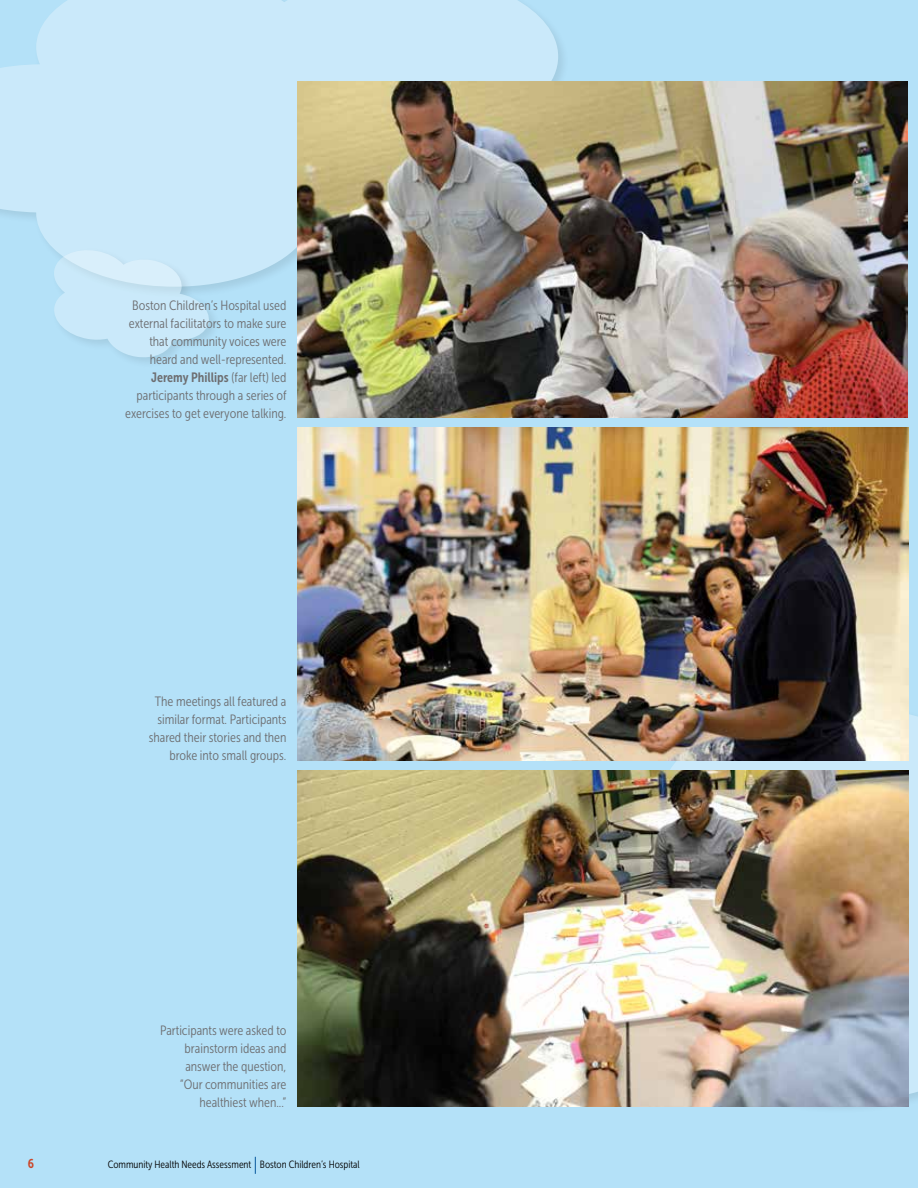
<style>
.page{position:relative;width:918px;height:1188px;background:#b4e1f8}
.page>*{position:absolute;margin:0;border:0;box-sizing:border-box;transform-origin:0 0}
.t1{font:13.5px/18px "Museo Sans Cond 300";color:#6d6e71;text-align:right}
.t2{font:13.5px "Museo Sans Cond 700";color:#6d6e71}
.t3{font:12.75px "Museo Sans Cond 700";color:#cb4629}
.t4{font:10.5px "Museo Sans Cond 300";color:#000}
.s1{font-family:"Museo Sans Cond 300"}
.s2{font-size:18px;color:#00529a}
</style>
<div class="page">
<svg style="left:0;top:0;width:558px;height:287px;fill:#cae9fa"></svg>
<div style="left:51px;top:247px;width:170px;height:122px;background:#000;opacity:.3"></div>
<svg style="left:52px;top:247px;width:159px;height:113px"></svg>
<svg style="left:495px;top:706px;width:423px;height:397px;fill:#cae9fa"></svg>
<img style="left:297px;top:81px;width:610px;height:337px">
<img style="left:297px;top:428px;width:611px;height:332px">
<img style="left:297px;top:770px;width:611px;height:337px">
<p class="t1" style="left:129px;top:296px;width:159px">Boston Children’s Hospital used external facilitators to make sure that community voices were heard and well-represented.</p>
<p class="t2" style="left:151px;top:370px;width:137px">Jeremy Phillips <span class="s1">(far left) led</span></p>
<p class="t1" style="left:125px;top:386px;width:163px">participants through a series of exercises to get everyone talking.</p>
<p class="t1" style="left:149px;top:693px;width:139px">The meetings all featured a similar format. Participants shared their stories and then broke into small groups.</p>
<p class="t1" style="left:160px;top:1021px;width:128px">Participants were asked to brainstorm ideas and answer the question, “Our communities are healthiest when...”</p>
<p class="t3" style="left:28px;top:1156px;width:8px">6</p>
<p class="t4" style="left:108px;top:1158px;width:253px">Community Health Needs Assessment <span class="s2">|</span> Boston Children’s Hospital</p>
</div>
